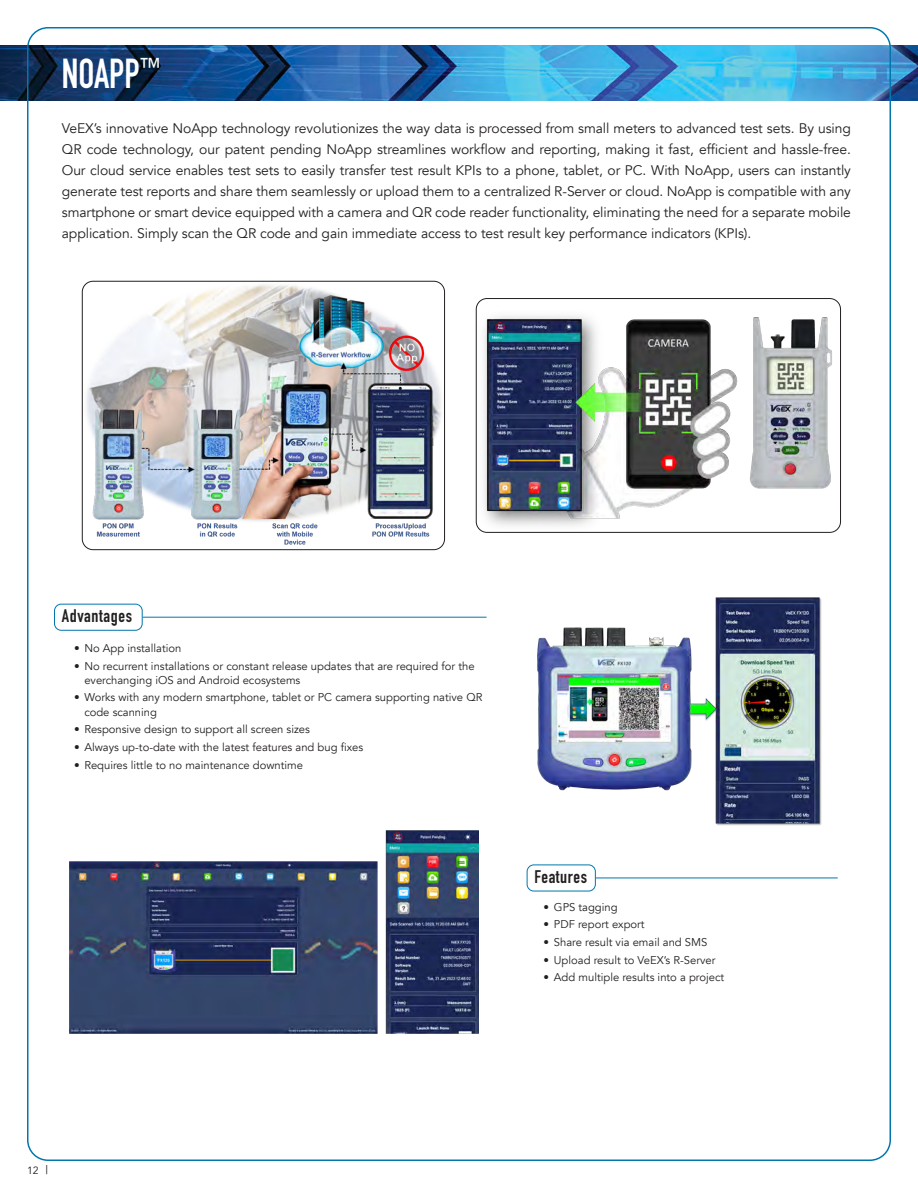
<style>
.page{position:relative;width:918px;height:1188px;background:#fff}
.page>*{position:absolute;margin:0;border:0;box-sizing:border-box;transform-origin:0 0}
.t1{font:700 41.25px "DIN Condensed";color:#fff;scale:.91 1}
.DIN_Condensed_Subhea{font:700 18px "DIN Condensed";letter-spacing:.035em;color:#231f20}
.Avenir_7{font:13.8px/21px "Avenir";letter-spacing:-.005em;color:#231f20;text-align:justify}
.Bullets_Avenir_7{font:11.25px/14.2px "Avenir";color:#231f20}
.t2{font:10.5px "Avenir";color:#231f20}
.s1{font-size:12px}
</style>
<div class="page">
<img style="left:0;top:46px;width:918px;height:55px">
<img style="left:82px;top:281px;width:363px;height:269px">
<div style="left:82px;top:281px;width:363px;height:269px;border:1px solid #231f20;border-radius:11px"></div>
<img style="left:537px;top:597px;width:285px;height:229px">
<img style="left:69px;top:830px;width:410px;height:203px">
<img style="left:476px;top:316px;width:356px;height:215px">
<div style="left:476px;top:298px;width:365px;height:235px;border:1px solid #231f20;border-radius:11px"></div>
<hr style="left:143px;top:617px;width:344px;height:1px;background:#0177ae">
<hr style="left:596px;top:878px;width:242px;height:1px;background:#0177ae">
<div style="left:54px;top:604px;width:89px;height:27px;border:1px solid #0177ae;border-radius:7px"></div>
<div style="left:527px;top:864px;width:69px;height:27px;border:1px solid #0177ae;border-radius:7px"></div>
<p class="t1" style="left:62px;top:46px;width:111px">NOAPP<sup>™</sup></p>
<p class="Avenir_7" style="left:62px;top:118px;width:791px">VeEX’s innovative NoApp technology revolutionizes the way data is processed from small meters to advanced test sets. By using QR code technology, our patent pending NoApp streamlines workflow and reporting, making it fast, efficient and hassle-free.<br>Our cloud service enables test sets to easily transfer test result KPIs to a phone, tablet, or PC. With NoApp, users can instantly generate test reports and share them seamlessly or upload them to a centralized R-Server or cloud. NoApp is compatible with any smartphone or smart device equipped with a camera and QR code reader functionality, eliminating the need for a separate mobile application. Simply scan the QR code and gain immediate access to test result key performance indicators (KPIs).</p>
<p class="DIN_Condensed_Subhea" style="left:62px;top:604px;width:72px">Advantages</p>
<p class="Bullets_Avenir_7" style="left:74px;top:641px;width:109px">• No App installation</p>
<p class="Bullets_Avenir_7" style="left:84px;top:659px;width:392px;text-indent:-10px">• No recurrent installations or constant release updates that are required for the everchanging iOS and Android ecosystems</p>
<p class="Bullets_Avenir_7" style="left:84px;top:691px;width:400px;text-indent:-10px">• Works with any modern smartphone, tablet or PC camera supporting native QR code scanning</p>
<p class="Bullets_Avenir_7" style="left:74px;top:722px;width:237px">• Responsive design to support all screen sizes</p>
<p class="Bullets_Avenir_7" style="left:74px;top:740px;width:291px">• Always up-to-date with the latest features and bug fixes</p>
<p class="Bullets_Avenir_7" style="left:74px;top:758px;width:230px">• Requires little to no maintenance downtime</p>
<p class="DIN_Condensed_Subhea" style="left:534px;top:865px;width:54px">Features</p>
<p class="Bullets_Avenir_7" style="left:544px;top:900px;width:76px">• GPS tagging</p>
<p class="Bullets_Avenir_7" style="left:544px;top:918px;width:103px">• PDF report export</p>
<p class="Bullets_Avenir_7" style="left:544px;top:935px;width:165px">• Share result via email and SMS</p>
<p class="Bullets_Avenir_7" style="left:544px;top:953px;width:173px">• Upload result to VeEX’s R-Server</p>
<p class="Bullets_Avenir_7" style="left:544px;top:971px;width:182px">• Add multiple results into a project</p>
<p class="t2" style="left:27px;top:1164px;width:23px">12 <span class="s1">|</span></p>
</div>
